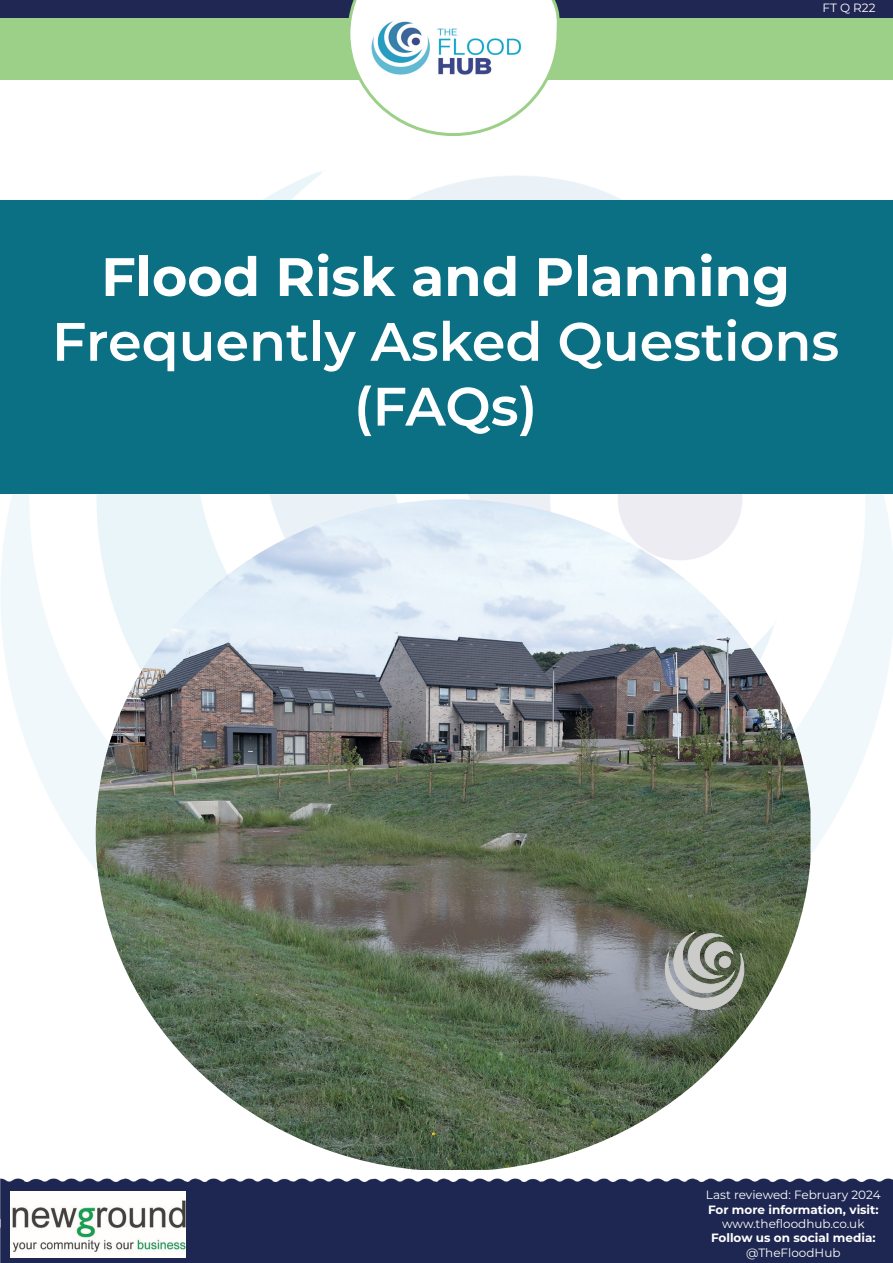
<style>
.page{position:relative;width:893px;height:1263px;background:#fff}
.page>*{position:absolute;margin:0;border:0;box-sizing:border-box;transform-origin:0 0}
.t1{font:600 54px "Montserrat";color:#fff}
.t2{font:700 54px "Montserrat";color:#fff}
.t3{font:12px "Montserrat";color:#fff}
.t4{font:700 12px "Montserrat";color:#fff}
</style>
<div class="page">
<img style="left:0;top:170px;width:893px;height:700px">
<div style="left:0;top:15px;width:893px;height:65px;background:#9ccf87"></div>
<div style="left:0;top:0;width:893px;height:17px;background:#1f2752"></div>
<svg style="left:347px;top:0;width:214px;height:136px"></svg>
<img style="left:370px;top:15px;width:152px;height:68px">
<div style="left:0;top:1178px;width:893px;height:85px;background:#1e2751"></div>
<img style="left:11px;top:1192px;width:175px;height:65px">
<img style="left:96px;top:499px;width:714px;height:671px">
<div style="left:0;top:200px;width:892px;height:293px;background:#0b7084"></div>
<svg style="left:665px;top:930px;width:79px;height:80px;background:#939890"></svg>
<p class="t3" style="left:822px;top:-1px;width:55px">FT Q R22</p>
<p class="t2" style="left:101px;top:238px;width:690px">Flood Risk and Planning</p>
<p class="t1" style="left:52px;top:303px;width:789px">Frequently Asked Questions</p>
<p class="t1" style="left:354px;top:368px;width:185px">(FAQs)</p>
<p class="t3" style="left:706px;top:1186px;width:176px">Last reviewed: February 2024</p>
<p class="t4" style="left:708px;top:1200px;width:172px">For more information, visit:</p>
<p class="t3" style="left:722px;top:1215px;width:144px">www.thefloodhub.co.uk</p>
<p class="t4" style="left:711px;top:1229px;width:166px">Follow us on social media:</p>
<p class="t3" style="left:746px;top:1244px;width:96px">@TheFloodHub</p>
</div>
